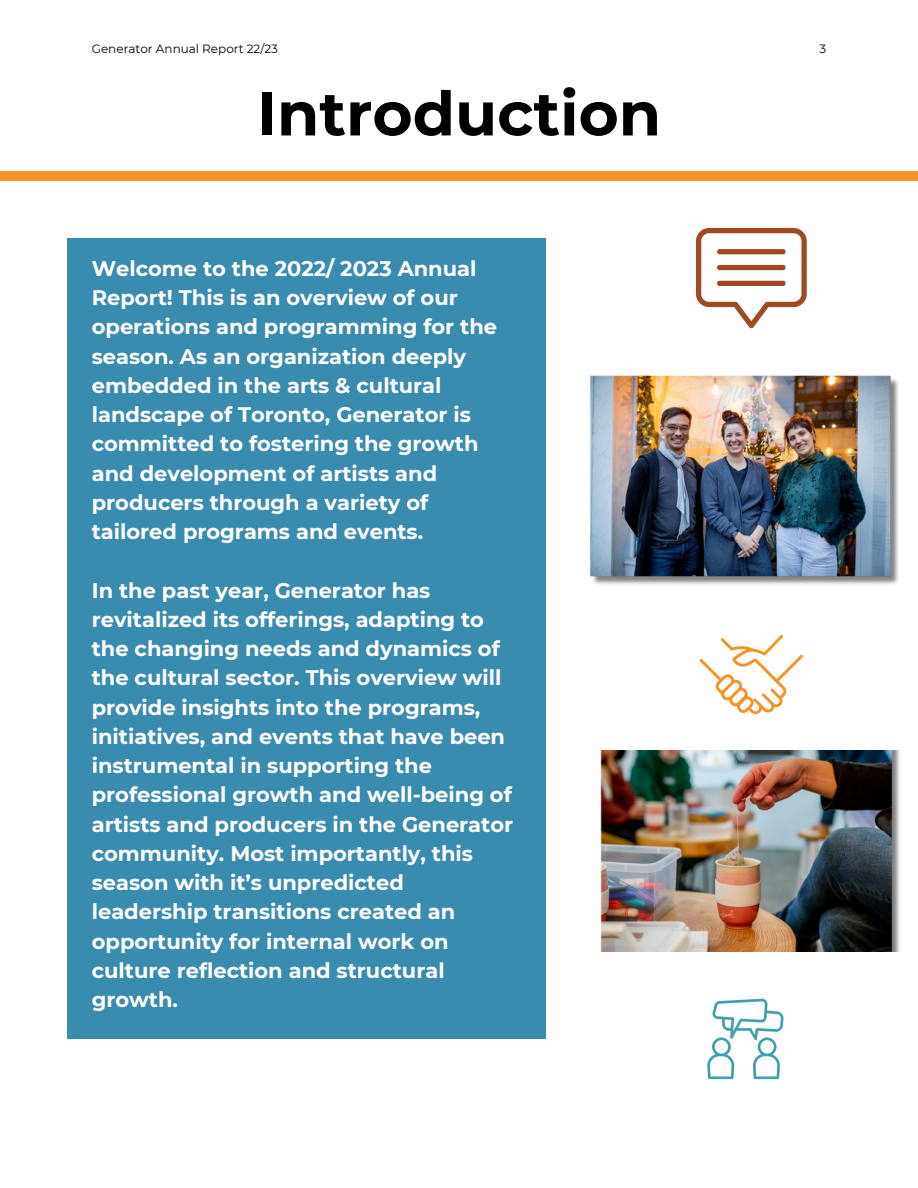
<style>
.page{position:relative;width:918px;height:1188px;background:#fff}
.page>*{position:absolute;margin:0;border:0;box-sizing:border-box;transform-origin:0 0}
.t1{font:700 61.35px "Montserrat";color:#000}
.t2{font:700 21px/29.2px "Montserrat";color:#fff}
.t3{font:12px "Montserrat";color:#000}
</style>
<div class="page">
<svg style="left:700px;top:635px;width:103px;height:79px"></svg>
<svg style="left:696px;top:228px;width:110px;height:100px"></svg>
<svg style="left:707px;top:999px;width:77px;height:80px"></svg>
<img style="left:589px;top:375px;width:309px;height:210px">
<img style="left:600px;top:751px;width:300px;height:200px">
<div style="left:0;top:171px;width:918px;height:10px;background:#f59222"></div>
<div style="left:67px;top:238px;width:479px;height:801px;background:#398cb0"></div>
<p class="t3" style="left:92px;top:42px;width:188px">Generator Annual Report 22/23</p>
<p class="t3" style="left:819px;top:42px;width:8px">3</p>
<h1 class="t1" style="left:257px;top:76px;width:406px">Introduction</h1>
<p class="t2" style="left:92px;top:254px;width:407px">Welcome to the 2022/ 2023 Annual<br>Report! This is an overview of our operations and programming for the season. As an organization deeply embedded in the arts &amp; cultural landscape of Toronto, Generator is committed to fostering the growth and development of artists and producers through a variety of tailored programs and events.</p>
<p class="t2" style="left:92px;top:576px;width:423px">In the past year, Generator has revitalized its offerings, adapting to the changing needs and dynamics of the cultural sector. This overview will provide insights into the programs, initiatives, and events that have been instrumental in supporting the professional growth and well-being of artists and producers in the Generator community. Most importantly, this season with it’s unpredicted leadership transitions created an opportunity for internal work on culture reflection and structural growth.</p>
</div>
